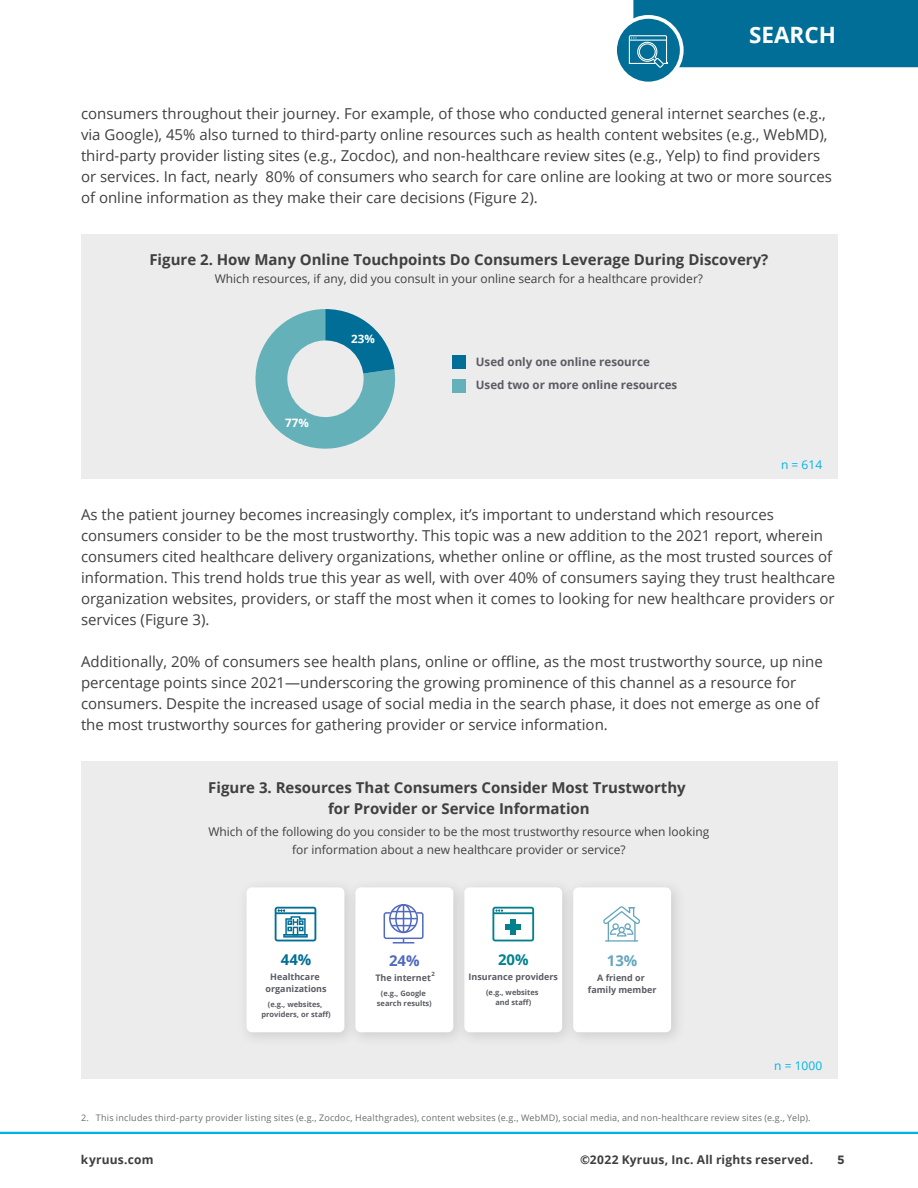
<style>
.page{position:relative;width:918px;height:1188px;background:#fff}
.page>*{position:absolute;margin:0;border:0;box-sizing:border-box;transform-origin:0 0}
.t1{font:700 22.5px "Open Sans";color:#fff}
.t2{font:15px/21px "Open Sans";color:#404040}
.t3{font:700 15px/21px "Open Sans";color:#404040}
.t4{font:700 15px "Open Sans";color:#006e96}
.t5{font:700 15px "Open Sans";color:#00818d}
.t6{font:700 15px "Open Sans";color:#66a7bf}
.t7{font:700 15px "Open Sans";color:#5169c1}
.t8{font:12px/18px "Open Sans";color:#404040;text-align:center}
.t9{font:700 12px "Open Sans";letter-spacing:.02em;color:#3e3e3f}
.Right_Align{font:12px "Open Sans";color:#00b3e6}
.t10{font:700 12px "Gotham";color:#3e3e3f}
.t11{font:700 11.55px/23.9px "Open Sans";color:#5b5c64}
.t12{font:700 11.55px "Open Sans";color:#fff}
.t13{font:9px "Open Sans";letter-spacing:.025em;color:#6c6d70}
.t14{font:700 9px/12px "Open Sans";color:#5b5c64;text-align:center}
.t15{font:700 7.5px/10.5px "Open Sans";color:#5b5c64;text-align:center}
.t16{font:700 6px "Open Sans";color:#5b5c64}
.s1{font-style:inherit}
</style>
<div class="page">
<hr style="left:0;top:1132px;width:918px;height:2px;background:#00b3e6">
<div style="left:81px;top:234px;width:756px;height:245px;background:#ececec"></div>
<div style="left:81px;top:762px;width:756px;height:317px;background:#ececec"></div>
<svg style="left:615px;top:17px;width:67px;height:67px"></svg>
<div style="left:613px;top:15px;width:71px;height:70px;border:4px solid #fff;border-radius:50%"></div>
<div style="left:629px;top:0;width:289px;height:68px;background:#006e96"></div>
<svg style="left:255px;top:309px;width:141px;height:140px"></svg>
<div style="left:287px;top:340px;width:77px;height:77px;background:#ececec;border-radius:50%"></div>
<div style="left:452px;top:355px;width:14px;height:14px;background:#006e96"></div>
<div style="left:452px;top:379px;width:14px;height:13px;background:#65b1ba"></div>
<img style="left:247px;top:1029px;width:95px;height:9px">
<div style="left:247px;top:887px;width:97px;height:145px;background:#fff;border-radius:5px"></div>
<svg style="left:275px;top:907px;width:41px;height:34px"></svg>
<div style="left:464px;top:887px;width:98px;height:145px;background:#fff;border-radius:5px"></div>
<svg style="left:492px;top:907px;width:42px;height:34px"></svg>
<div style="left:510px;top:919px;width:6px;height:16px;background:#00818d"></div>
<div style="left:505px;top:924px;width:16px;height:6px;background:#00818d"></div>
<div style="left:573px;top:887px;width:98px;height:145px;background:#fff;border-radius:5px"></div>
<svg style="left:603px;top:906px;width:37px;height:36px"></svg>
<img style="left:342px;top:884px;width:130px;height:158px">
<div style="left:355px;top:887px;width:98px;height:145px;background:#fff;border-radius:5px"></div>
<div style="left:384px;top:912px;width:40px;height:27px;border:1px solid #5169c1;border-radius:2px"></div>
<svg style="left:389px;top:904px;width:29px;height:39px"></svg>
<hr style="left:393px;top:942px;width:21px;height:2px;background:#5169c1">
<p class="t1" style="left:749px;top:19px;width:88px">SEARCH</p>
<p class="t2" style="left:81px;top:103px;width:752px">consumers throughout their journey. For example, of those who conducted general internet searches (e.g., via Google), 45% also turned to third-party online resources such as health content websites (e.g., WebMD), third-party provider listing sites (e.g., Zocdoc), and non-healthcare review sites (e.g., Yelp) to find providers or services. In fact, nearly 80% of consumers who search for care online are looking at two or more sources of online information as they make their care decisions (Figure 2).</p>
<p class="t3" style="left:149px;top:249px;width:620px">Figure 2. How Many Online Touchpoints Do Consumers Leverage During Discovery?</p>
<p class="t8" style="left:215px;top:270px;width:490px">Which resources, if any, did you consult in your online search for a healthcare provider?</p>
<p class="t12" style="left:285px;top:414px;width:25px">77%</p>
<p class="t12" style="left:351px;top:331px;width:25px">23%</p>
<p class="t11" style="left:476px;top:349px;width:203px">Used only one online resource<br>Used two or more online resources</p>
<p class="Right_Align" style="left:781px;top:457px;width:43px">n = 614</p>
<p class="t2" style="left:81px;top:504px;width:756px">As the patient journey becomes increasingly complex, it’s important to understand which resources consumers consider to be the most trustworthy. This topic was a new addition to the 2021 report, wherein consumers cited healthcare delivery organizations, whether online or offline, as the most trusted sources of information. This trend holds true this year as well, with over 40% of consumers saying they trust healthcare organization websites, providers, or staff the most when it comes to looking for new healthcare providers or services (Figure 3).</p>
<p class="t2" style="left:81px;top:651px;width:743px">Additionally, 20% of consumers see health plans, online or offline, as the most trustworthy source, up nine percentage points since 2021—underscoring the growing prominence of this channel as a resource for consumers. Despite the increased usage of social media in the search phase, it does not emerge as one of the most trustworthy sources for gathering provider or service information.</p>
<p class="t3" style="left:328px;top:776px;width:359px;text-indent:-120px">Figure 3. Resources <span class="s1">T</span>hat Consumers Consider Most Trustworthy for Provider or Service Information</p>
<p class="t8" style="left:208px;top:822px;width:503px">Which of the following do you consider to be the most trustworthy resource when looking for information about a new healthcare provider or service?</p>
<p class="t4" style="left:281px;top:949px;width:32px">44%</p>
<p class="t14" style="left:266px;top:970px;width:63px">Healthcare organizations</p>
<p class="t15" style="left:261px;top:999px;width:71px">(e.g., websites, providers, or staff)</p>
<p class="t7" style="left:389px;top:950px;width:32px">24%</p>
<p class="t14" style="left:375px;top:971px;width:57px">The internet</p>
<p class="t15" style="left:377px;top:988px;width:56px">(e.g., Google search results)</p>
<p class="t16" style="left:431px;top:970px;width:5px">2</p>
<p class="t5" style="left:498px;top:949px;width:32px">20%</p>
<p class="t14" style="left:469px;top:970px;width:91px">Insurance providers</p>
<p class="t15" style="left:486px;top:987px;width:54px">(e.g., websites and staff)</p>
<p class="t6" style="left:607px;top:950px;width:32px">13%</p>
<p class="t14" style="left:588px;top:971px;width:70px">A friend or family member</p>
<p class="Right_Align" style="left:774px;top:1057px;width:49px">n = 1000</p>
<p class="t13" style="left:81px;top:1112px;width:731px">2. This includes third-party provider listing sites (e.g., Zocdoc, Healthgrades), content websites (e.g., WebMD), social media, and non-healthcare review sites (e.g., Yelp).</p>
<p class="t9" style="left:81px;top:1151px;width:74px">kyruus.com</p>
<p class="t9" style="left:580px;top:1151px;width:235px">©2022 Kyruus, Inc. All rights reserved.</p>
<p class="t10" style="left:837px;top:1152px;width:9px">5</p>
</div>
